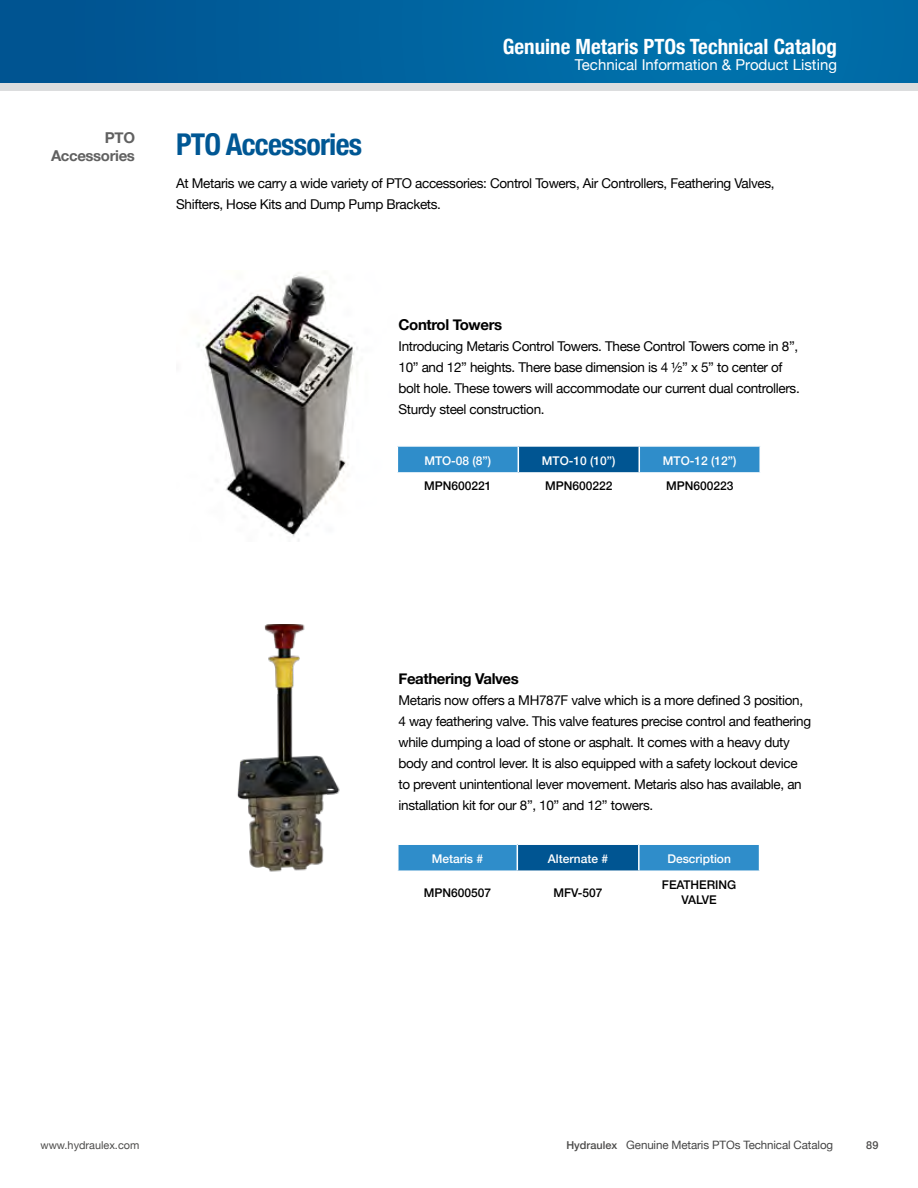
<style>
.page{position:relative;width:918px;height:1188px;background:#fff}
.page>*{position:absolute;margin:0;border:0;box-sizing:border-box;transform-origin:0 0}
.t1{font:700 condensed 30px "Helvetica Neue";letter-spacing:-.025em;color:#005794}
.t2{font:700 condensed 21px "Helvetica Neue";color:#fff}
.t3{font:15px "Helvetica Neue";color:#fff}
.t4{font:700 15px "Helvetica Neue";letter-spacing:-.025em;color:#000}
.t5{font:700 15px/18px "Helvetica Neue";letter-spacing:-.025em;color:#616161;text-align:right}
.t6{font:13.5px/21px "Helvetica Neue";letter-spacing:-.025em;color:#000}
.t7{font:500 12px "Helvetica Neue";color:#fff}
.t8{font:500 12px/14.4px "Helvetica Neue";color:#000;text-align:center}
.t9{font:11.55px "Helvetica Neue";letter-spacing:-.01em;color:#464646}
.t10{font:10.8px "Helvetica Neue";color:#4c4b4a}
.t11{font:500 10.8px "Helvetica Neue";color:#4c4b4a}
.s1{font-weight:500;font-size:10.8px;color:#4c4b4a}
</style>
<div class="page">
<div style="left:0;top:0;width:918px;height:84px;background:linear-gradient(to right,#005492,#0075af)"></div>
<div style="left:0;top:83px;width:918px;height:8px;background:#dcddde"></div>
<img style="left:198px;top:275px;width:160px;height:266px">
<svg style="left:397px;top:446px;width:363px;height:27px;background:#2a80ba"></svg>
<hr style="left:639px;top:445px;width:122px;height:2px;background:#fff">
<hr style="left:639px;top:472px;width:122px;height:2px;background:#fff">
<svg style="left:398px;top:844px;width:361px;height:27px;background:#2c81bb"></svg>
<hr style="left:639px;top:870px;width:121px;height:2px;background:#fff">
<img style="left:237px;top:624px;width:103px;height:248px">
<h2 class="t2" style="left:503px;top:29px;width:336px">Genuine Metaris PTOs Technical Catalog</h2>
<p class="t3" style="left:575px;top:54px;width:264px">Technical Information &amp; Product Listing</p>
<p class="t5" style="left:51px;top:129px;width:85px">PTO<br>Accessories</p>
<h1 class="t1" style="left:176px;top:120px;width:188px">PTO Accessories</h1>
<p class="t6" style="left:176px;top:174px;width:600px">At Metaris we carry a wide variety of PTO accessories: Control Towers, Air Controllers, Feathering Valves,<br>Shifters, Hose Kits and Dump Pump Brackets.</p>
<p class="t4" style="left:399px;top:313px;width:105px">Control Towers</p>
<p class="t6" style="left:399px;top:337px;width:403px">Introducing Metaris Control Towers. These Control Towers come in 8”, 10” and 12” heights. There base dimension is 4 ½” x 5” to center of bolt hole. These towers will accommodate our current dual controllers.<br>Sturdy steel construction.</p>
<p class="t7" style="left:424px;top:451px;width:68px">MTO-08 (8”)</p>
<p class="t7" style="left:542px;top:451px;width:75px">MTO-10 (10”)</p>
<p class="t7" style="left:663px;top:451px;width:75px">MTO-12 (12”)</p>
<p class="t8" style="left:424px;top:478px;width:69px">MPN600221</p>
<p class="t8" style="left:545px;top:478px;width:69px">MPN600222</p>
<p class="t8" style="left:666px;top:478px;width:69px">MPN600223</p>
<p class="t4" style="left:399px;top:667px;width:122px">Feathering Valves</p>
<p class="t6" style="left:399px;top:691px;width:414px">Metaris now offers a MH787F valve which is a more defined 3 position, 4 way feathering valve. This valve features precise control and feathering while dumping a load of stone or asphalt. It comes with a heavy duty body and control lever. It is also equipped with a safety lockout device to prevent unintentional lever movement. Metaris also has available, an installation kit for our 8”, 10” and 12” towers.</p>
<p class="t7" style="left:432px;top:850px;width:53px">Metaris #</p>
<p class="t7" style="left:548px;top:850px;width:62px">Alternate #</p>
<p class="t7" style="left:667px;top:850px;width:65px">Description</p>
<p class="t8" style="left:424px;top:884px;width:69px">MPN600507</p>
<p class="t8" style="left:553px;top:884px;width:51px">MFV-507</p>
<p class="t8" style="left:662px;top:877px;width:76px">FEATHERING<br>VALVE</p>
<p class="t10" style="left:40px;top:1137px;width:100px">www.hydraulex.com</p>
<p class="t9" style="left:566px;top:1137px;width:268px"><span class="s1">Hydraulex</span> Genuine Metaris PTOs Technical Catalog</p>
<p class="t11" style="left:866px;top:1137px;width:14px">89</p>
</div>
